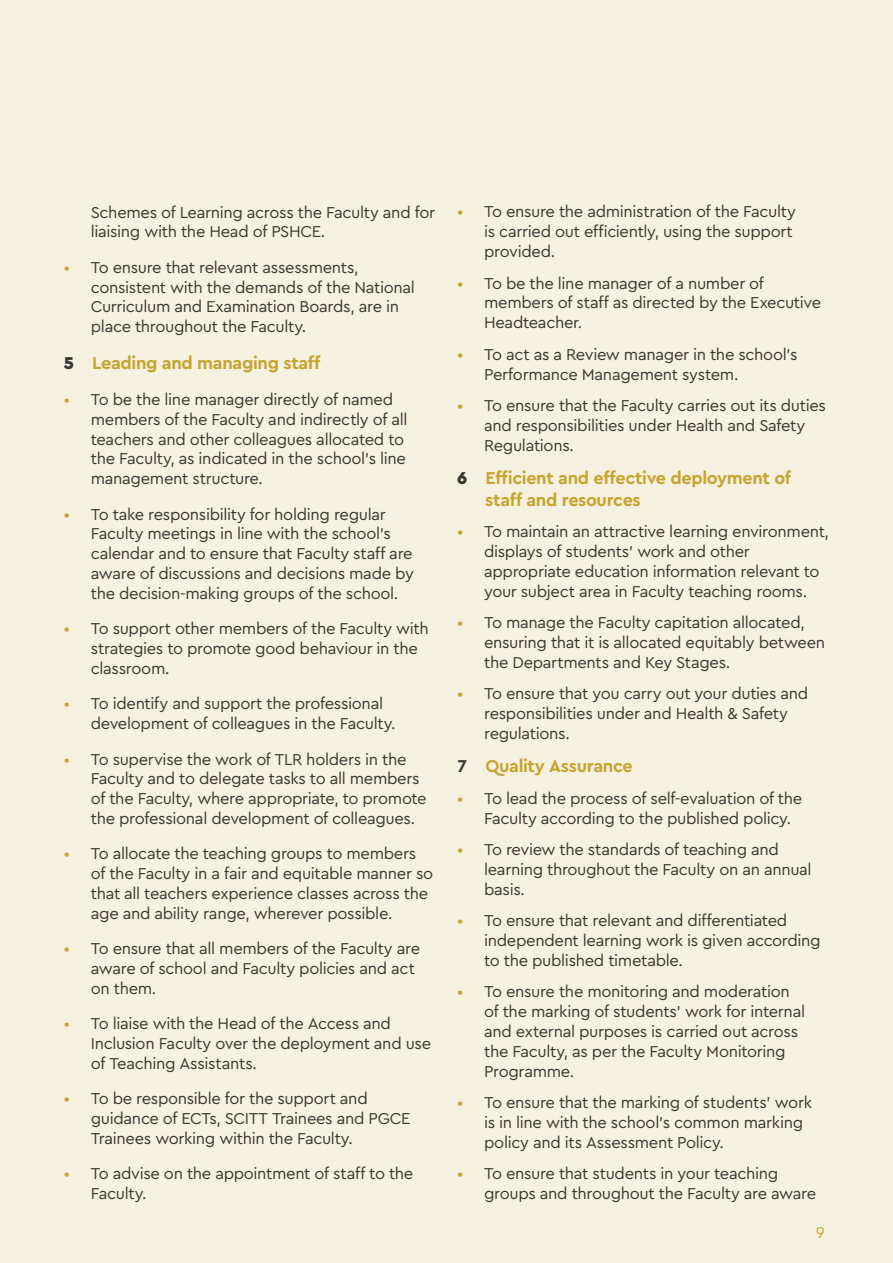
<style>
.page{position:relative;width:893px;height:1263px;background:#f7f1e2}
.page>*{position:absolute;margin:0;border:0;box-sizing:border-box;transform-origin:0 0}
.t1{font:700 18px/21.6px "Cera Pro";letter-spacing:-.02em;color:#c5a52f}
.t2{font:16.5px/19.8px "Cera Pro";letter-spacing:-.02em;color:#3c3732}
.t3{font:16.5px "Cera Pro";color:#c5a52f}
.s1{color:#c5a52f}
.s2{font-family:"Cera PRO";font-weight:900;color:#3c3732}
.s3{color:#3c3732}
</style>
<div class="page">
<p class="t2" style="left:91px;top:201px;width:346px">Schemes of Learning across the Faculty and for liaising with the Head of PSHCE.</p>
<p class="t2" style="left:91px;top:257px;width:326px;text-indent:-27px"><span class="s1">•</span> To ensure that relevant assessments, consistent with the demands of the National Curriculum and Examination Boards, are in place throughout the Faculty.</p>
<p class="t1" style="left:64px;top:352px;width:258px"><span class="s2">5</span> Leading and managing staff</p>
<p class="t2" style="left:91px;top:389px;width:318px;text-indent:-27px"><span class="s1">•</span> To be the line manager directly of named members of the Faculty and indirectly of all teachers and other colleagues allocated to the Faculty, as indicated in the school’s line management structure.</p>
<p class="t2" style="left:91px;top:503px;width:325px;text-indent:-27px"><span class="s1">•</span> To take responsibility for holding regular Faculty meetings in line with the school’s calendar and to ensure that Faculty staff are aware of discussions and decisions made by the decision-making groups of the school.</p>
<p class="t2" style="left:91px;top:618px;width:340px;text-indent:-27px"><span class="s1">•</span> To support other members of the Faculty with strategies to promote good behaviour in the classroom.</p>
<p class="t2" style="left:91px;top:693px;width:306px;text-indent:-27px"><span class="s1">•</span> To identify and support the professional development of colleagues in the Faculty.</p>
<p class="t2" style="left:91px;top:748px;width:337px;text-indent:-27px"><span class="s1">•</span> To supervise the work of TLR holders in the Faculty and to delegate tasks to all members of the Faculty, where appropriate, to promote the professional development of colleagues.</p>
<p class="t2" style="left:91px;top:843px;width:344px;text-indent:-27px"><span class="s1">•</span> To allocate the teaching groups to members of the Faculty in a fair and equitable manner so that all teachers experience classes across the age and ability range, wherever possible.</p>
<p class="t2" style="left:91px;top:938px;width:331px;text-indent:-27px"><span class="s1">•</span> To ensure that all members of the Faculty are aware of school and Faculty policies and act on them.</p>
<p class="t2" style="left:91px;top:1013px;width:342px;text-indent:-27px"><span class="s1">•</span> To liaise with the Head of the Access and<br>Inclusion Faculty over the deployment and use of Teaching Assistants.</p>
<p class="t2" style="left:91px;top:1088px;width:321px;text-indent:-27px"><span class="s1">•</span> To be responsible for the support and guidance of ECTs, SCITT Trainees and PGCE<br>Trainees working within the Faculty.</p>
<p class="t2" style="left:91px;top:1163px;width:324px;text-indent:-27px"><span class="s1">•</span> To advise on the appointment of staff to the<br>Faculty.</p>
<p class="t2" style="left:484px;top:201px;width:313px;text-indent:-27px"><span class="s1">•</span> To ensure the administration of the Faculty is carried out efficiently, using the support provided.</p>
<p class="t2" style="left:484px;top:272px;width:339px;text-indent:-27px"><span class="s1">•</span> To be the line manager of a number of members of staff as directed by the Executive<br>Headteacher.</p>
<p class="t2" style="left:484px;top:344px;width:315px;text-indent:-27px"><span class="s1">•</span> To act as a Review manager in the school’s<br>Performance Management system.</p>
<p class="t2" style="left:484px;top:395px;width:343px;text-indent:-27px"><span class="s1">•</span> To ensure that the Faculty carries out its duties and responsibilities under Health and Safety<br>Regulations.</p>
<p class="t1" style="left:485px;top:466px;width:307px;text-indent:-28px"><span class="s2">6</span> Efficient and effective deployment of staff and resources</p>
<p class="t2" style="left:484px;top:521px;width:346px;text-indent:-27px"><span class="s1">•</span> To maintain an attractive learning environment, displays of students’ work and other appropriate education information relevant to your subject area in Faculty teaching rooms.</p>
<p class="t2" style="left:484px;top:612px;width:343px;text-indent:-27px"><span class="s1">•</span> To manage the Faculty capitation allocated, ensuring that it is allocated equitably between the Departments and Key Stages.</p>
<p class="t2" style="left:484px;top:683px;width:326px;text-indent:-27px"><span class="s1">•</span> To ensure that you carry out your duties and responsibilities under and Health &amp; Safety regulations.</p>
<p class="t1" style="left:457px;top:755px;width:177px"><span class="s3">7</span> Quality Assurance</p>
<p class="t2" style="left:484px;top:788px;width:320px;text-indent:-27px"><span class="s1">•</span> To lead the process of self-evaluation of the<br>Faculty according to the published policy.</p>
<p class="t2" style="left:484px;top:839px;width:329px;text-indent:-27px"><span class="s1">•</span> To review the standards of teaching and learning throughout the Faculty on an annual basis.</p>
<p class="t2" style="left:484px;top:910px;width:338px;text-indent:-27px"><span class="s1">•</span> To ensure that relevant and differentiated independent learning work is given according to the published timetable.</p>
<p class="t2" style="left:484px;top:981px;width:322px;text-indent:-27px"><span class="s1">•</span> To ensure the monitoring and moderation of the marking of students’ work for internal and external purposes is carried out across the Faculty, as per the Faculty Monitoring Programme.</p>
<p class="t2" style="left:484px;top:1092px;width:329px;text-indent:-27px"><span class="s1">•</span> To ensure that the marking of students’ work is in line with the school’s common marking policy and its Assessment Policy.</p>
<p class="t2" style="left:484px;top:1163px;width:334px;text-indent:-27px"><span class="s1">•</span> To ensure that students in your teaching groups and throughout the Faculty are aware</p>
<p class="t3" style="left:816px;top:1221px;width:11px">9</p>
</div>
